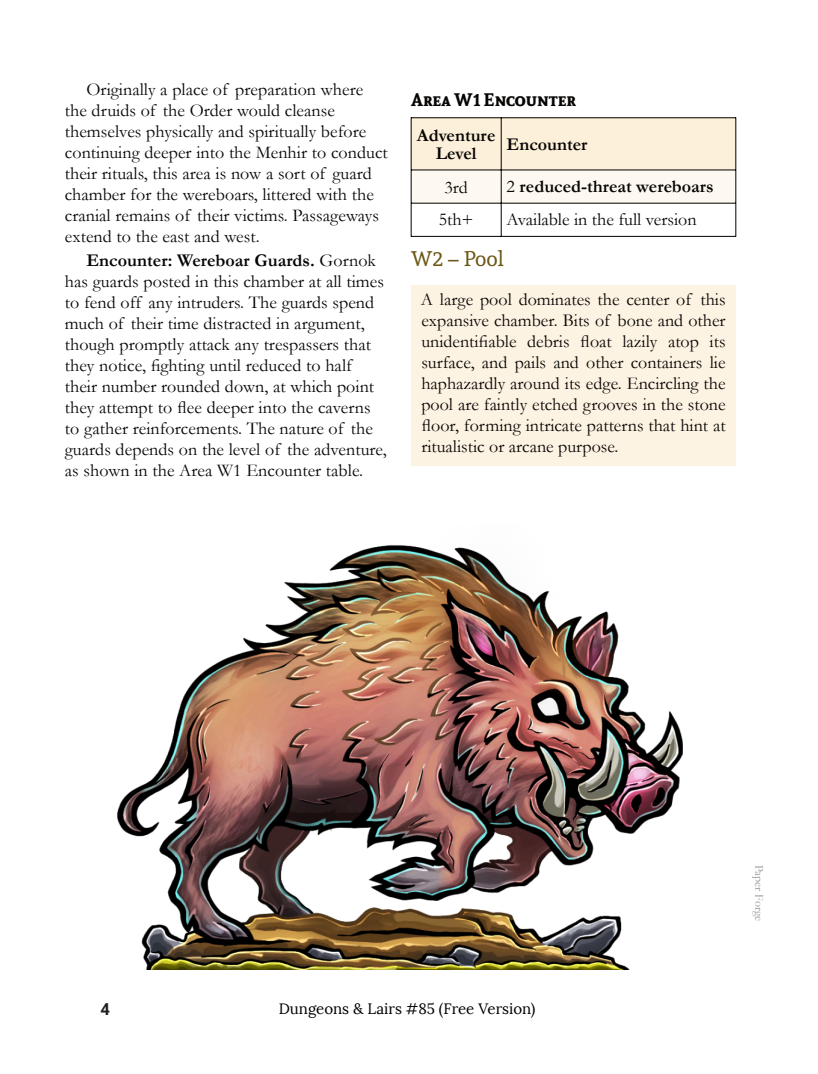
<style>
.page{position:relative;width:818px;height:1074px;background:#fff}
.page>*{position:absolute;margin:0;border:0;box-sizing:border-box;transform-origin:0 0}
.t1{font:21px "Andada";color:#6b5717}
.t2{font:18px/21px "Garamond";color:#070504}
.t3{font:700 18px/18px "Garamond";color:#070504;text-align:center}
.t4{font:700 18px "Andada SC";color:#070504}
.t5{font:700 16.5px "Roboto";color:#231f20}
.t6{font:15px "Lora";color:#000}
.t7{font:12px "Garamond";color:#939598}
.s1{font-weight:700}
.s2{font-weight:400}
</style>
<div class="page">
<img style="left:117px;top:545px;width:566px;height:424px">
<div style="left:411px;top:285px;width:324px;height:180px;background:#fdf3e2"></div>
<div style="left:411px;top:118px;width:324px;height:52px;background:#fdf0da"></div>
<div style="left:411px;top:170px;width:324px;height:33px;background:#fef9f0"></div>
<hr style="left:410px;top:117px;width:1px;height:120px;background:#000">
<hr style="left:735px;top:117px;width:1px;height:120px;background:#000">
<hr style="left:500px;top:118px;width:1px;height:118px;background:#000">
<hr style="left:411px;top:117px;width:324px;height:1px;background:#000">
<hr style="left:411px;top:170px;width:324px;height:1px;background:#000">
<hr style="left:411px;top:203px;width:324px;height:1px;background:#000">
<hr style="left:411px;top:236px;width:324px;height:1px;background:#000">
<p class="t2" style="left:65px;top:81px;width:324px;text-indent:22px">Originally a place of preparation where the druids of the Order would cleanse themselves physically and spiritually before continuing deeper into the Menhir to conduct their rituals, this area is now a sort of guard chamber for the wereboars, littered with the cranial remains of their victims. Passageways extend to the east and west.</p>
<p class="t2" style="left:65px;top:252px;width:323px;text-indent:22px"><span class="s1">Encounter: Wereboar Guards.</span> Gornok has guards posted in this chamber at all times to fend off any intruders. The guards spend much of their time distracted in argument, though promptly attack any trespassers that they notice, fighting until reduced to half their number rounded down, at which point they attempt to flee deeper into the caverns to gather reinforcements. The nature of the guards depends on the level of the adventure, as shown in the Area W1 Encounter table.</p>
<p class="t1" style="left:411px;top:244px;width:94px">W2 – Pool</p>
<p class="t4" style="left:411px;top:88px;width:166px">Area W1 Encounter</p>
<p class="t3" style="left:416px;top:129px;width:80px">Adventure<br>Level</p>
<p class="t3" style="left:506px;top:138px;width:82px">Encounter</p>
<p class="t2" style="left:444px;top:179px;width:25px">3rd</p>
<p class="t3" style="left:506px;top:179px;width:208px"><span class="s2">2</span> reduced-threat wereboars</p>
<p class="t2" style="left:438px;top:211px;width:36px">5th+</p>
<p class="t2" style="left:506px;top:211px;width:191px">Available in the full version</p>
<p class="t2" style="left:420px;top:291px;width:306px;text-align:justify">A large pool dominates the center of this expansive chamber. Bits of bone and other unidentifiable debris float lazily atop its surface, and pails and other containers lie haphazardly around its edge. Encircling the pool are faintly etched grooves in the stone floor, forming intricate patterns that hint at ritualistic or arcane purpose.</p>
<p class="t5" style="left:100px;top:1002px;width:11px">4</p>
<p class="t6" style="left:278px;top:1000px;width:258px">Dungeons &amp; Lairs #85 (Free Version)</p>
<p class="t7" style="left:762px;top:864px;width:58px;rotate:90deg">Paper Forge</p>
</div>
